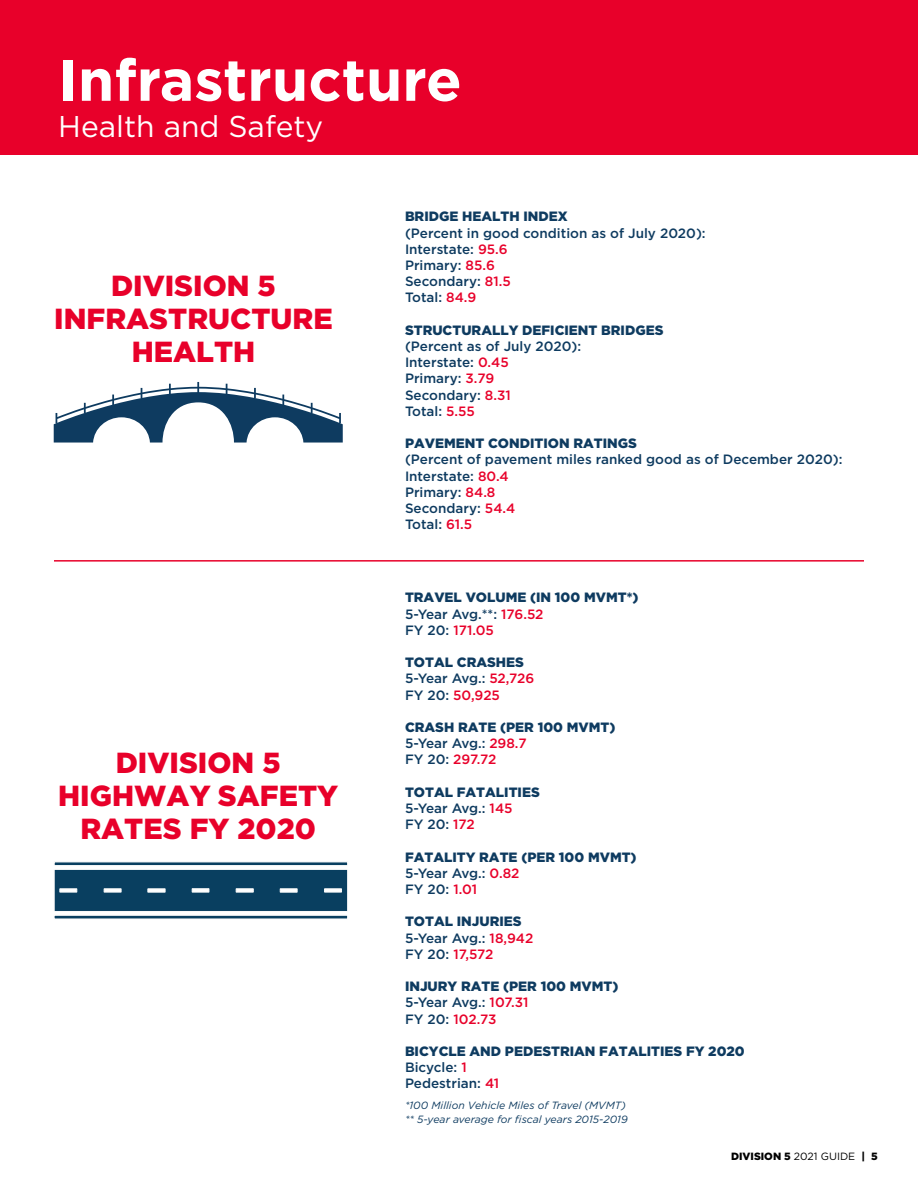
<style>
.page{position:relative;width:918px;height:1188px;background:#fff}
.page>*{position:absolute;margin:0;border:0;box-sizing:border-box;transform-origin:0 0}
.t1{font:700 58.5px "Gotham";color:#fff}
.t2{font:30px "Gotham";color:#fff}
.t3{font:900 28.95px/32.8px "Gotham";color:#e8002a;text-align:center}
.t4{font:500 13.5px/16.2px "Gotham";color:#0e3b60}
.t5{font:900 13.5px/16.2px "Gotham";color:#0e3b60}
.t6{font:italic 10.5px/13.5px "Gotham";color:#0e3b60}
.t7{font:900 10.5px "Gotham";color:#000}
.s1{color:#e8002a}
.s2{font-weight:500}
.s3{font-weight:500;color:#e8002a}
.s4{font-weight:900}
.s5{font-weight:400}
</style>
<div class="page">
<div style="left:0;top:0;width:918px;height:154px;background:#e8002a"></div>
<svg style="left:54px;top:869px;width:294px;height:42px;background:#1b4d6b"></svg>
<svg style="left:54px;top:915px;width:294px;height:4px"></svg>
<svg style="left:54px;top:862px;width:294px;height:4px"></svg>
<hr style="left:54px;top:560px;width:810px;height:2px;background:#e8002a">
<svg style="left:54px;top:382px;width:289px;height:61px"></svg>
<h1 class="t1" style="left:58px;top:41px;width:405px">Infrastructure</h1>
<h2 class="t2" style="left:58px;top:107px;width:267px">Health and Safety</h2>
<h3 class="t3" style="left:54px;top:269px;width:280px">DIVISION 5<br>INFRASTRUCTURE<br>HEALTH</h3>
<h3 class="t3" style="left:58px;top:746px;width:281px">DIVISION 5<br>HIGHWAY SAFETY<br>RATES FY 2020</h3>
<p class="t5" style="left:405px;top:208px;width:164px">BRIDGE HEALTH INDEX</p>
<p class="t4" style="left:405px;top:225px;width:302px">(Percent in good condition as of July 2020):<br>Interstate: <span class="s1">95.6<br></span>Primary: <span class="s1">85.6<br></span>Secondary: <span class="s1">81.5<br></span>Total: <span class="s1">84.9</span></p>
<p class="t5" style="left:405px;top:322px;width:260px">STRUCTURALLY DEFICIENT BRIDGES</p>
<p class="t4" style="left:405px;top:338px;width:178px">(Percent as of July 2020):<br>Interstate: <span class="s1">0.45<br></span>Primary: <span class="s1">3.79<br></span>Secondary: <span class="s1">8.31<br></span>Total: <span class="s1">5.55</span></p>
<p class="t5" style="left:405px;top:435px;width:233px">PAVEMENT CONDITION RATINGS</p>
<p class="t4" style="left:405px;top:451px;width:439px">(Percent of pavement miles ranked good as of December 2020):<br>Interstate: <span class="s1">80.4<br></span>Primary: <span class="s1">84.8<br></span>Secondary: <span class="s1">54.4<br></span>Total: <span class="s1">61.5</span></p>
<p class="t5" style="left:405px;top:589px;width:235px">TRAVEL VOLUME (IN 100 MVMT*)<br><span class="s2">5-Year Avg.**:</span> <span class="s3">176.52<br></span><span class="s2">FY 20:</span> <span class="s3">171.05</span></p>
<p class="t4" style="left:405px;top:654px;width:131px"><span class="s4">TOTAL CRASHES<br></span>5-Year Avg.: <span class="s1">52,726<br></span>FY 20: <span class="s1">50,925</span></p>
<p class="t5" style="left:405px;top:719px;width:212px">CRASH RATE (PER 100 MVMT)<br><span class="s2">5-Year Avg.:</span> <span class="s3">298.7<br></span><span class="s2">FY 20:</span> <span class="s3">297.72</span></p>
<p class="t4" style="left:405px;top:784px;width:136px"><span class="s4">TOTAL FATALITIES<br></span>5-Year Avg.: <span class="s1">145<br></span>FY 20: <span class="s1">172</span></p>
<p class="t5" style="left:405px;top:848px;width:233px">FATALITY RATE (PER 100 MVMT)<br><span class="s2">5-Year Avg.:</span> <span class="s3">0.82<br></span><span class="s2">FY 20:</span> <span class="s3">1.01</span></p>
<p class="t4" style="left:405px;top:913px;width:130px"><span class="s4">TOTAL INJURIES<br></span>5-Year Avg.: <span class="s1">18,942<br></span>FY 20: <span class="s1">17,572</span></p>
<p class="t5" style="left:405px;top:978px;width:215px">INJURY RATE (PER 100 MVMT)<br><span class="s2">5-Year Avg.:</span> <span class="s3">107.31<br></span><span class="s2">FY 20:</span> <span class="s3">102.73</span></p>
<p class="t5" style="left:405px;top:1043px;width:341px">BICYCLE AND PEDESTRIAN FATALITIES FY 2020<br><span class="s2">Bicycle:</span> <span class="s3">1<br></span><span class="s2">Pedestrian:</span> <span class="s3">41</span></p>
<p class="t6" style="left:405px;top:1099px;width:224px">*100 Million Vehicle Miles of Travel (MVMT) ** 5-year average for fiscal years 2015-2019</p>
<p class="t7" style="left:731px;top:1150px;width:148px">DIVISION 5 <span class="s5">2021 GUIDE</span> | 5</p>
</div>
